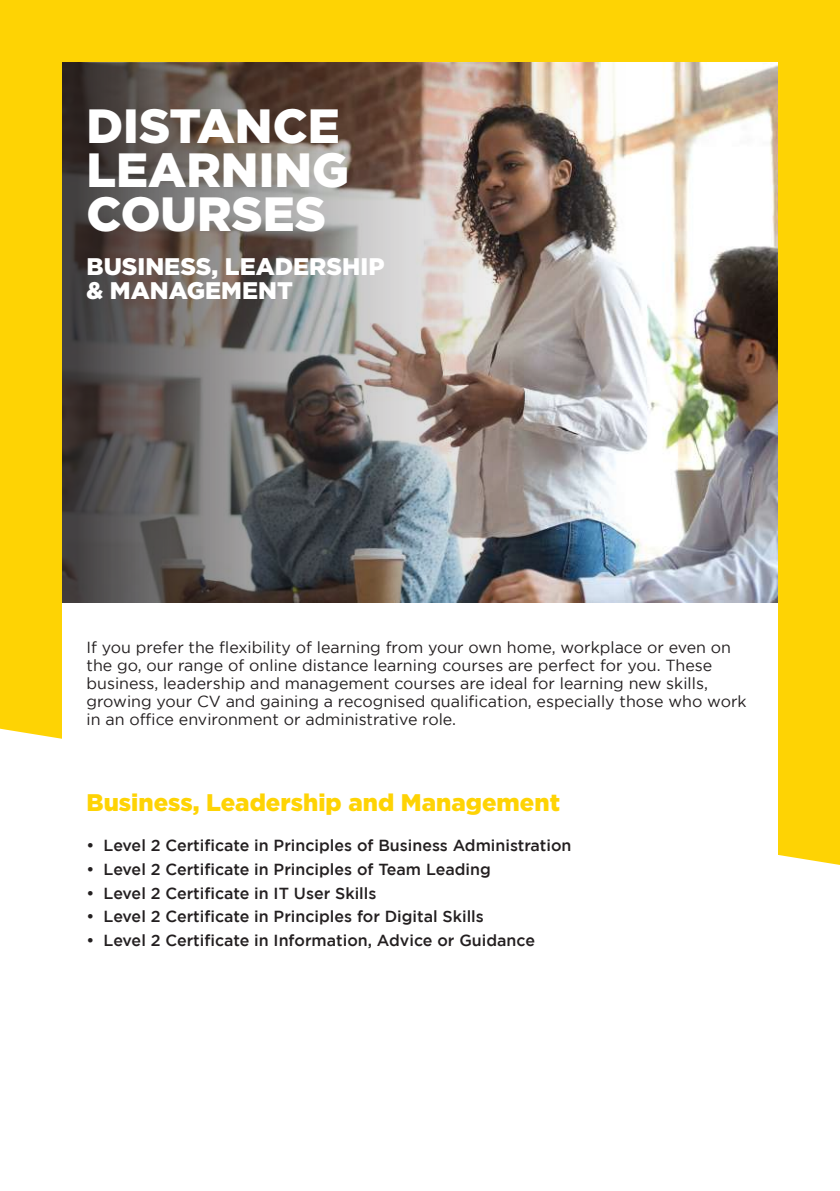
<style>
.page{position:relative;width:840px;height:1191px;background:#fff}
.page>*{position:absolute;margin:0;border:0;box-sizing:border-box;transform-origin:0 0}
.t1{font:900 48px/44px "Gotham";color:#fff}
.t2{font:900 24px "Gotham";color:#fed304}
.t3{font:900 24px/24px "Gotham";color:#fff}
.t4{font:16px/18px "Gotham";color:#231f20}
.t5{font:500 16px "Gotham";color:#231f20}
</style>
<div class="page">
<div style="left:0;top:0;width:839px;height:865px;background:#fed304"></div>
<img style="left:679px;top:62px;width:98px;height:540px">
<div style="left:62px;top:602px;width:715px;height:441px;background:#fff"></div>
<img style="left:62px;top:62px;width:617px;height:540px">
<h1 class="t1" style="left:86px;top:103px;width:264px">DISTANCE<br>LEARNING<br>COURSES</h1>
<h2 class="t3" style="left:86px;top:254px;width:299px">BUSINESS, LEADERSHIP &amp; MANAGEMENT</h2>
<p class="t4" style="left:86px;top:637px;width:661px">If you prefer the flexibility of learning from your own home, workplace or even on the go, our range of online distance learning courses are perfect for you. These business, leadership and management courses are ideal for learning new skills, growing your CV and gaining a recognised qualification, especially those who work in an office environment or administrative role.</p>
<h2 class="t2" style="left:86px;top:788px;width:475px">Business, Leadership and Management</h2>
<p class="t5" style="left:86px;top:836px;width:486px">• Level 2 Certificate in Principles of Business Administration</p>
<p class="t5" style="left:86px;top:860px;width:405px">• Level 2 Certificate in Principles of Team Leading</p>
<p class="t5" style="left:86px;top:884px;width:291px">• Level 2 Certificate in IT User Skills</p>
<p class="t5" style="left:86px;top:907px;width:398px">• Level 2 Certificate in Principles for Digital Skills</p>
<p class="t5" style="left:86px;top:931px;width:449px">• Level 2 Certificate in Information, Advice or Guidance</p>
</div>
